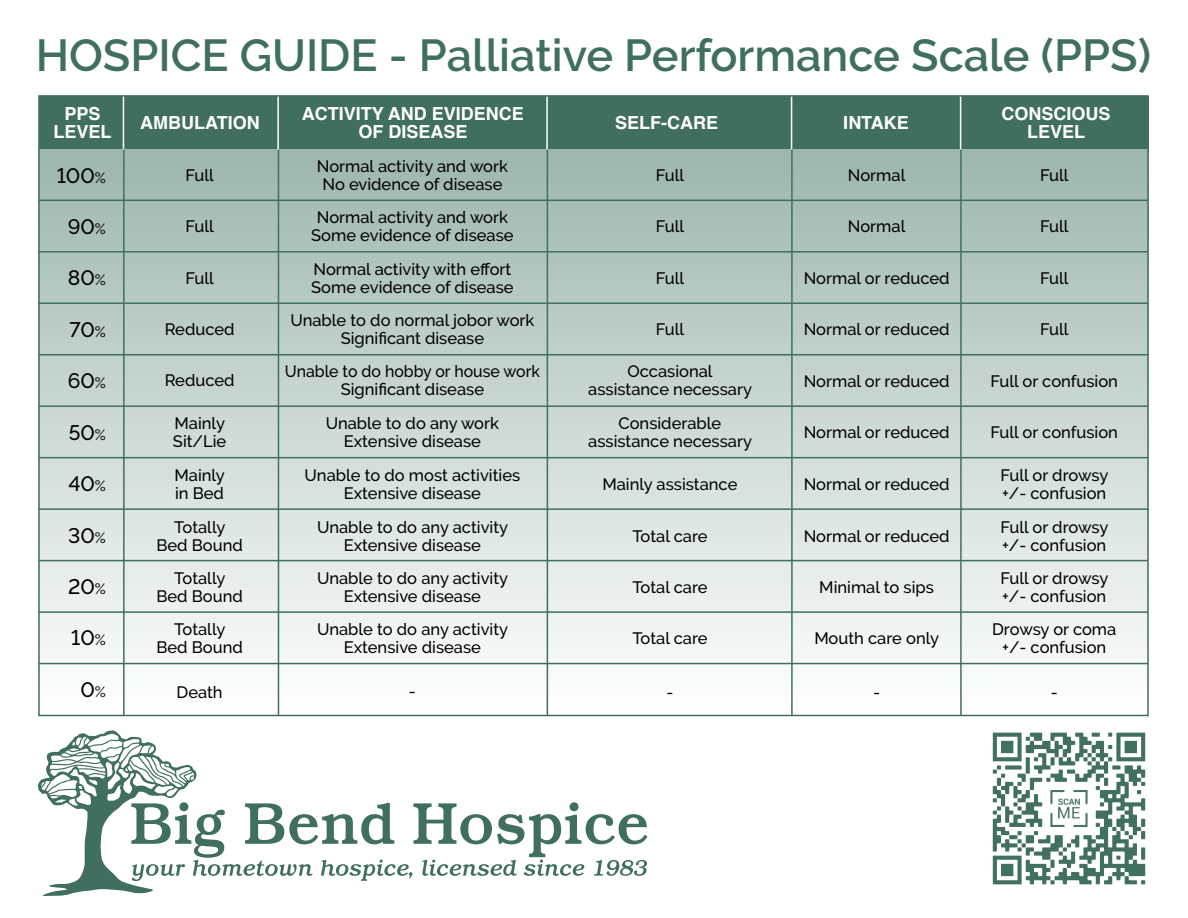
<style>
.page{position:relative;width:1188px;height:918px;background:#fff}
.page>*{position:absolute;margin:0;border:0;box-sizing:border-box;transform-origin:0 0}
.t1{font:600 44.7px "Raleway";color:#406f60}
.t2{font:500 21px "Raleway";color:#000}
.t3{font:700 18px/18px "Helvetica";color:#fff;text-align:center}
.t4{font:500 16.5px/18px "Raleway";color:#000;text-align:center}
.t5{font:500 16.5px/18px "Raleway";color:#000;text-align:center;scale:.96 1}
.s1{font-size:15px}
</style>
<div class="page">
<div style="left:39px;top:148px;width:1109px;height:568px;background:linear-gradient(to bottom,#9db5ae,#fdfdfd)"></div>
<div style="left:39px;top:96px;width:1110px;height:53px;background:#406f60"></div>
<hr style="left:123px;top:96px;width:1px;height:53px;background:#fff">
<hr style="left:277px;top:96px;width:2px;height:53px;background:#fff">
<hr style="left:546px;top:96px;width:2px;height:53px;background:#fff">
<hr style="left:791px;top:96px;width:1px;height:53px;background:#fff">
<hr style="left:960px;top:96px;width:1px;height:53px;background:#fff">
<hr style="left:123px;top:150px;width:2px;height:566px;background:#406f60">
<hr style="left:278px;top:150px;width:1px;height:566px;background:#406f60">
<hr style="left:547px;top:150px;width:1px;height:566px;background:#406f60">
<hr style="left:791px;top:150px;width:2px;height:566px;background:#406f60">
<hr style="left:960px;top:150px;width:2px;height:566px;background:#406f60">
<hr style="left:38px;top:200px;width:1110px;height:1px;background:#406f60">
<hr style="left:38px;top:251px;width:1110px;height:2px;background:#406f60">
<hr style="left:38px;top:303px;width:1110px;height:1px;background:#406f60">
<hr style="left:38px;top:354px;width:1110px;height:1px;background:#406f60">
<hr style="left:38px;top:405px;width:1110px;height:2px;background:#406f60">
<hr style="left:38px;top:457px;width:1110px;height:1px;background:#406f60">
<hr style="left:38px;top:508px;width:1110px;height:2px;background:#406f60">
<hr style="left:38px;top:560px;width:1110px;height:1px;background:#406f60">
<hr style="left:38px;top:611px;width:1110px;height:2px;background:#406f60">
<hr style="left:38px;top:663px;width:1110px;height:1px;background:#406f60">
<img style="left:967px;top:706px;width:182px;height:179px">
<svg style="left:38px;top:730px;width:609px;height:166px"></svg>
<h1 class="t1" style="left:36px;top:29px;width:1117px">HOSPICE GUIDE - Palliative Performance Scale (PPS)</h1>
<p class="t3" style="left:54px;top:105px;width:60px">PPS<br>LEVEL</p>
<p class="t3" style="left:302px;top:105px;width:224px">ACTIVITY AND EVIDENCE<br>OF DISEASE</p>
<p class="t3" style="left:140px;top:114px;width:121px">AMBULATION</p>
<p class="t3" style="left:615px;top:114px;width:104px">SELF-CARE</p>
<p class="t3" style="left:843px;top:114px;width:67px">INTAKE</p>
<p class="t3" style="left:1001px;top:105px;width:111px">CONSCIOUS<br>LEVEL</p>
<p class="t4" style="left:656px;top:166px;width:30px">Full</p>
<p class="t4" style="left:656px;top:217px;width:30px">Full</p>
<p class="t4" style="left:656px;top:269px;width:30px">Full</p>
<p class="t4" style="left:656px;top:321px;width:30px">Full</p>
<p class="t4" style="left:317px;top:158px;width:193px">Normal activity and work<br>No evidence of disease</p>
<p class="t4" style="left:311px;top:208px;width:204px">Normal activity and work<br>Some evidence of disease</p>
<p class="t4" style="left:311px;top:260px;width:204px;text-align:left">Normal activity with effort<br>Some evidence of disease</p>
<p class="t4" style="left:290px;top:312px;width:246px">Unable to do normal jobor work<br>Significant disease</p>
<p class="t5" style="left:285px;top:363px;width:267px">Unable to do hobby or house work<br>Significant disease</p>
<p class="t4" style="left:326px;top:414px;width:175px">Unable to do any work<br>Extensive disease</p>
<p class="t4" style="left:305px;top:466px;width:217px">Unable to do most activities<br>Extensive disease</p>
<p class="t4" style="left:317px;top:518px;width:193px">Unable to do any activity<br>Extensive disease</p>
<p class="t4" style="left:317px;top:569px;width:193px">Unable to do any activity<br>Extensive disease</p>
<p class="t4" style="left:317px;top:620px;width:193px">Unable to do any activity<br>Extensive disease</p>
<p class="t4" style="left:409px;top:682px;width:8px">-</p>
<p class="t2" style="left:57px;top:163px;width:51px">100<span class="s1">%</span></p>
<p class="t2" style="left:68px;top:214px;width:40px">90<span class="s1">%</span></p>
<p class="t2" style="left:68px;top:266px;width:40px">80<span class="s1">%</span></p>
<p class="t2" style="left:69px;top:317px;width:38px">70<span class="s1">%</span></p>
<p class="t2" style="left:68px;top:368px;width:40px">60<span class="s1">%</span></p>
<p class="t2" style="left:69px;top:420px;width:39px">50<span class="s1">%</span></p>
<p class="t2" style="left:68px;top:472px;width:39px">40<span class="s1">%</span></p>
<p class="t2" style="left:68px;top:523px;width:39px">30<span class="s1">%</span></p>
<p class="t2" style="left:68px;top:574px;width:39px">20<span class="s1">%</span></p>
<p class="t2" style="left:71px;top:626px;width:36px">10<span class="s1">%</span></p>
<p class="t2" style="left:80px;top:677px;width:27px">0<span class="s1">%</span></p>
<p class="t4" style="left:185px;top:166px;width:30px">Full</p>
<p class="t4" style="left:185px;top:217px;width:30px">Full</p>
<p class="t4" style="left:185px;top:269px;width:30px">Full</p>
<p class="t4" style="left:165px;top:321px;width:71px">Reduced</p>
<p class="t4" style="left:165px;top:372px;width:71px">Reduced</p>
<p class="t4" style="left:173px;top:414px;width:55px;text-align:left">Mainly<br>Sit/Lie</p>
<p class="t4" style="left:175px;top:466px;width:52px;text-align:left">Mainly in Bed</p>
<p class="t4" style="left:156px;top:518px;width:88px">Totally<br>Bed Bound</p>
<p class="t4" style="left:1040px;top:167px;width:30px">Full</p>
<p class="t4" style="left:1040px;top:217px;width:30px">Full</p>
<p class="t4" style="left:1040px;top:269px;width:30px">Full</p>
<p class="t4" style="left:1040px;top:321px;width:30px">Full</p>
<p class="t4" style="left:848px;top:167px;width:59px">Normal</p>
<p class="t4" style="left:848px;top:217px;width:59px">Normal</p>
<p class="t4" style="left:804px;top:269px;width:147px">Normal or reduced</p>
<p class="t4" style="left:804px;top:321px;width:147px">Normal or reduced</p>
<p class="t4" style="left:804px;top:372px;width:147px">Normal or reduced</p>
<p class="t4" style="left:804px;top:424px;width:147px">Normal or reduced</p>
<p class="t4" style="left:804px;top:475px;width:147px">Normal or reduced</p>
<p class="t4" style="left:804px;top:527px;width:147px">Normal or reduced</p>
<p class="t4" style="left:819px;top:578px;width:116px">Minimal to sips</p>
<p class="t4" style="left:814px;top:629px;width:126px">Mouth care only</p>
<p class="t4" style="left:588px;top:363px;width:165px">Occasional assistance necessary</p>
<p class="t4" style="left:588px;top:415px;width:165px">Considerable assistance necessary</p>
<p class="t4" style="left:991px;top:372px;width:129px">Full or confusion</p>
<p class="t4" style="left:991px;top:424px;width:129px">Full or confusion</p>
<p class="t4" style="left:1000px;top:466px;width:109px;text-align:left">Full or drowsy +/- confusion</p>
<p class="t4" style="left:1000px;top:518px;width:109px;text-align:left">Full or drowsy +/- confusion</p>
<p class="t4" style="left:1000px;top:569px;width:109px;text-align:left">Full or drowsy +/- confusion</p>
<p class="t4" style="left:992px;top:620px;width:126px">Drowsy or coma +/- confusion</p>
<p class="t4" style="left:602px;top:475px;width:137px">Mainly assistance</p>
<p class="t4" style="left:632px;top:527px;width:77px">Total care</p>
<p class="t4" style="left:156px;top:569px;width:88px">Totally<br>Bed Bound</p>
<p class="t4" style="left:156px;top:620px;width:88px">Totally<br>Bed Bound</p>
<p class="t4" style="left:632px;top:578px;width:77px">Total care</p>
<p class="t4" style="left:632px;top:629px;width:77px">Total care</p>
<p class="t4" style="left:177px;top:683px;width:48px">Death</p>
<p class="t4" style="left:666px;top:683px;width:8px">-</p>
<p class="t4" style="left:873px;top:683px;width:8px">-</p>
<p class="t4" style="left:1051px;top:683px;width:8px">-</p>
</div>
